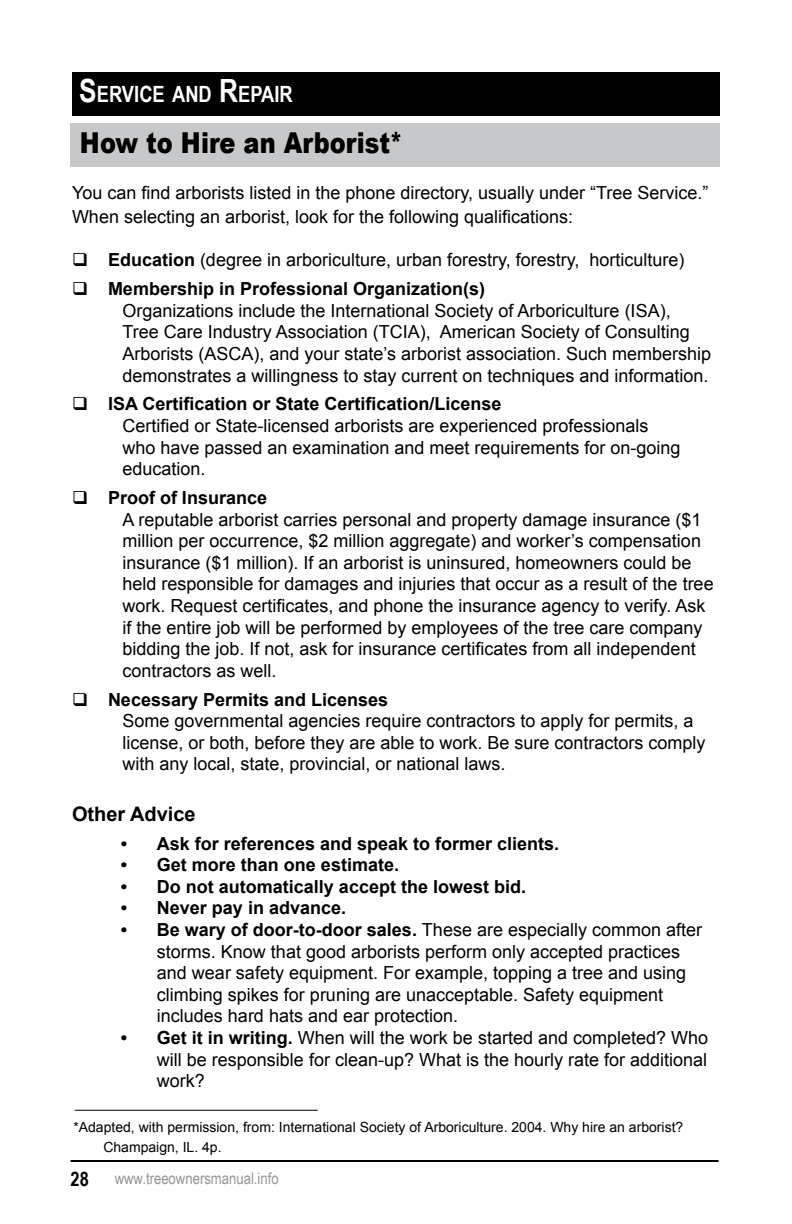
<style>
.page{position:relative;width:792px;height:1224px;background:#fff}
.page>*{position:absolute;margin:0;border:0;box-sizing:border-box;transform-origin:0 0}
.tom_heading2{font:900 28.8px "Arial";color:#000;scale:.83 1}
.tom_heading1{font:700 22.4px "Arial Narrow";color:#fff}
._2_heading{font:700 20px "Arial";color:#000}
.t1{font:700 20px "Arial Narrow";color:#000}
.bulleted_list_copy_3{font:18px/21.6px "Arial";color:#000}
.bulleted_list_left_9{font:18px/21.6px "Arial";color:#000}
.bulleted_list_page_2{font:18px/21.6px "Arial";color:#000}
.text_body{font:18px/24px "Arial";color:#000}
.bulleted_list_copy_2{font:700 18px "Arial";color:#000}
.bulleted_list_left_9-2{font:700 18px "Arial";color:#000}
.bulleted_list_copy_5{font:18px "Arial";color:#000}
.t2{font:16px "Arial Narrow";color:#939598}
.bibliographys{font:14px/20px "Arial";color:#000}
.s1{font-size:32px}
.s2{font-weight:700}
</style>
<div class="page">
<hr style="left:71px;top:1160px;width:648px;height:2px;background:#000">
<div style="left:71px;top:123px;width:649px;height:44px;background:#c6c8ca"></div>
<div style="left:72px;top:72px;width:648px;height:44px;background:#000"></div>
<hr style="left:75px;top:1110px;width:243px;height:1px;background:#000">
<p class="tom_heading1" style="left:79px;top:77px;width:215px"><span class="s1">S</span>ERVICE AND <span class="s1">R</span>EPAIR</p>
<p class="tom_heading2" style="left:80px;top:122px;width:390px">How to Hire an Arborist*</p>
<p class="text_body" style="left:72px;top:181px;width:638px">You can find arborists listed in the phone directory, usually under “Tree Service.”<br>When selecting an arborist, look for the following qualifications:</p>
<p class="bulleted_list_copy_5" style="left:108px;top:248px;width:578px"><span class="s2">Education</span> (degree in arboriculture, urban forestry, forestry, horticulture)</p>
<p class="bulleted_list_copy_2" style="left:108px;top:277px;width:379px">Membership in Professional Organization(s)</p>
<p class="bulleted_list_copy_3" style="left:122px;top:300px;width:590px">Organizations include the International Society of Arboriculture (ISA), Tree Care Industry Association (TCIA), American Society of Consulting Arborists (ASCA), and your state’s arborist association. Such membership demonstrates a willingness to stay current on techniques and information.</p>
<p class="bulleted_list_copy_2" style="left:108px;top:392px;width:395px">ISA Certification or State Certification/License</p>
<p class="bulleted_list_copy_3" style="left:122px;top:415px;width:560px">Certified or State-licensed arborists are experienced professionals who have passed an examination and meet requirements for on-going education.</p>
<p class="bulleted_list_copy_2" style="left:108px;top:486px;width:161px">Proof of Insurance</p>
<p class="bulleted_list_copy_3" style="left:122px;top:509px;width:593px">A reputable arborist carries personal and property damage insurance ($1 million per occurrence, $2 million aggregate) and worker’s compensation insurance ($1 million). If an arborist is uninsured, homeowners could be held responsible for damages and injuries that occur as a result of the tree work. Request certificates, and phone the insurance agency to verify. Ask if the entire job will be performed by employees of the tree care company bidding the job. If not, ask for insurance certificates from all independent contractors as well.</p>
<p class="bulleted_list_copy_2" style="left:108px;top:687px;width:282px">Necessary Permits and Licenses</p>
<p class="bulleted_list_page_2" style="left:122px;top:710px;width:585px">Some governmental agencies require contractors to apply for permits, a license, or both, before they are able to work. Be sure contractors comply with any local, state, provincial, or national laws.</p>
<p class="_2_heading" style="left:72px;top:801px;width:125px">Other Advice</p>
<p class="bulleted_list_left_9-2" style="left:121px;top:831px;width:440px">• Ask for references and speak to former clients.</p>
<p class="bulleted_list_left_9-2" style="left:121px;top:853px;width:280px">• Get more than one estimate.</p>
<p class="bulleted_list_left_9-2" style="left:121px;top:875px;width:407px">• Do not automatically accept the lowest bid.</p>
<p class="bulleted_list_left_9-2" style="left:121px;top:896px;width:227px">• Never pay in advance.</p>
<p class="bulleted_list_left_9" style="left:157px;top:919px;width:547px;text-indent:-36px"><span class="s2">• Be wary of door-to-door sales.</span> These are especially common after storms. Know that good arborists perform only accepted practices and wear safety equipment. For example, topping a tree and using climbing spikes for pruning are unacceptable. Safety equipment includes hard hats and ear protection.</p>
<p class="bulleted_list_left_9" style="left:157px;top:1027px;width:553px;text-align:justify;text-indent:-36px"><span class="s2">• Get it in writing.</span> When will the work be started and completed? Who will be responsible for clean-up? What is the hourly rate for additional work?</p>
<p class="bibliographys" style="left:103px;top:1117px;width:582px;text-indent:-30px">*Adapted, with permission, from: International Society of Arboriculture. 2004. Why hire an arborist?<br>Champaign, IL. 4p.</p>
<p class="t1" style="left:71px;top:1163px;width:20px">28</p>
<p class="t2" style="left:115px;top:1166px;width:166px">www.treeownersmanual.info</p>
</div>
